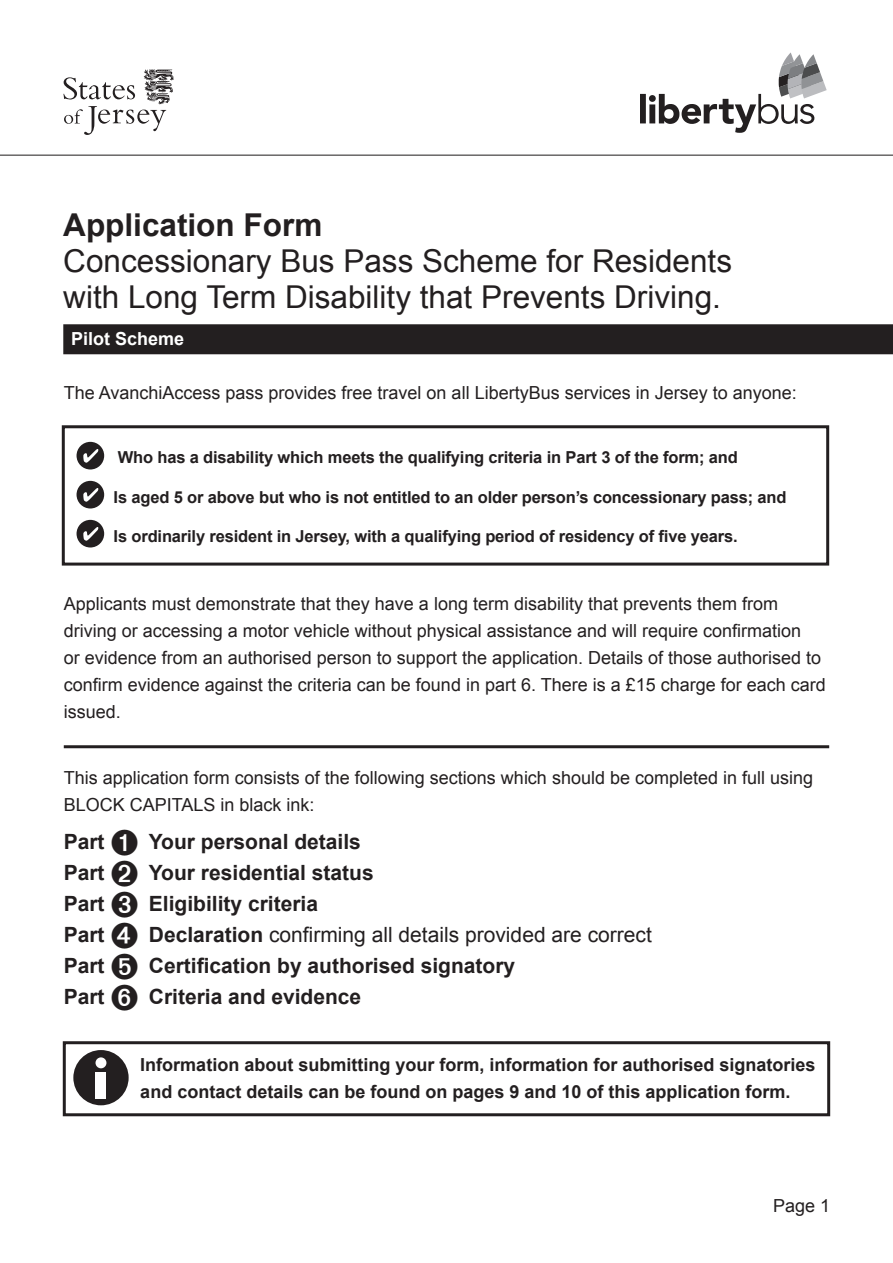
<style>
.page{position:relative;width:893px;height:1263px;background:#fff}
.page>*{position:absolute;margin:0;border:0;box-sizing:border-box;transform-origin:0 0}
.t1{font:31.5px/36px "Arial";color:#231f20}
.t2{font:700 21px "Arial";color:#231f20}
.t3{font:21px "Arial";color:#231f20}
.t4{font:18px/27px "Arial";color:#231f20}
.t5{font:700 18px/27px "Arial";color:#231f20}
.t6{font:700 18px "Arial";color:#fff}
.t7{font:700 16.5px "Arial";letter-spacing:-.01em;color:#231f20}
.s1{font-weight:700}
</style>
<div class="page">
<svg style="left:640px;top:52px;width:187px;height:81px"></svg>
<svg style="left:64px;top:69px;width:110px;height:66px"></svg>
<div style="left:62px;top:425px;width:767px;height:141px;border:3px solid #231f20"></div>
<div style="left:63px;top:324px;width:830px;height:30px;background:#231f20"></div>
<div style="left:77px;top:442px;width:27px;height:27px;background:#231f20;border-radius:50%"></div>
<svg style="left:83px;top:449px;width:15px;height:14px"></svg>
<div style="left:77px;top:481px;width:27px;height:27px;background:#231f20;border-radius:50%"></div>
<svg style="left:83px;top:488px;width:15px;height:14px"></svg>
<div style="left:77px;top:520px;width:27px;height:27px;background:#231f20;border-radius:50%"></div>
<svg style="left:83px;top:527px;width:15px;height:14px"></svg>
<div style="left:63px;top:1041px;width:767px;height:75px;border:3px solid #231f20"></div>
<div style="left:73px;top:1050px;width:56px;height:55px;background:#231f20;border-radius:50%"></div>
<div style="left:96px;top:1072px;width:10px;height:26px;background:#fff"></div>
<div style="left:96px;top:1057px;width:10px;height:11px;background:#fff;border-radius:50%"></div>
<hr style="left:64px;top:745px;width:765px;height:3px;background:#231f20">
<hr style="left:0;top:155px;width:893px;height:1px;background:#231f20">
<p class="t1" style="left:63px;top:208px;width:670px"><span class="s1">Application Form<br></span>Concessionary Bus Pass Scheme for Residents with Long Term Disability that Prevents Driving.</p>
<p class="t6" style="left:71px;top:327px;width:115px">Pilot Scheme</p>
<p class="t4" style="left:64px;top:380px;width:734px">The AvanchiAccess pass provides free travel on all LibertyBus services in Jersey to anyone:</p>
<p class="t7" style="left:118px;top:447px;width:622px">Who has a disability which meets the qualifying criteria in Part 3 of the form; and</p>
<p class="t7" style="left:114px;top:486px;width:674px">Is aged 5 or above but who is not entitled to an older person’s concessionary pass; and</p>
<p class="t7" style="left:114px;top:525px;width:626px">Is ordinarily resident in Jersey, with a qualifying period of residency of five years.</p>
<p class="t4" style="left:64px;top:590px;width:764px">Applicants must demonstrate that they have a long term disability that prevents them from driving or accessing a motor vehicle without physical assistance and will require confirmation<br>or evidence from an authorised person to support the application. Details of those authorised to confirm evidence against the criteria can be found in part 6. There is a £15 charge for each card issued.</p>
<p class="t4" style="left:64px;top:764px;width:751px">This application form consists of the following sections which should be completed in full using<br>BLOCK CAPITALS in black ink:</p>
<p class="t2" style="left:64px;top:827px;width:299px">Part ➊ Your personal details</p>
<p class="t2" style="left:64px;top:858px;width:311px">Part ➋ Your residential status</p>
<p class="t2" style="left:64px;top:889px;width:256px">Part ➌ Eligibility criteria</p>
<p class="t3" style="left:64px;top:921px;width:590px"><span class="s1">Part</span> ➍ <span class="s1">Declaration</span> confirming all details provided are correct</p>
<p class="t2" style="left:64px;top:952px;width:453px">Part ➎ Certification by authorised signatory</p>
<p class="t2" style="left:64px;top:983px;width:299px">Part ➏ Criteria and evidence</p>
<p class="t5" style="left:140px;top:1052px;width:677px">Information about submitting your form, information for authorised signatories and contact details can be found on pages 9 and 10 of this application form.</p>
<p class="t4" style="left:773px;top:1193px;width:59px">Page 1</p>
</div>
